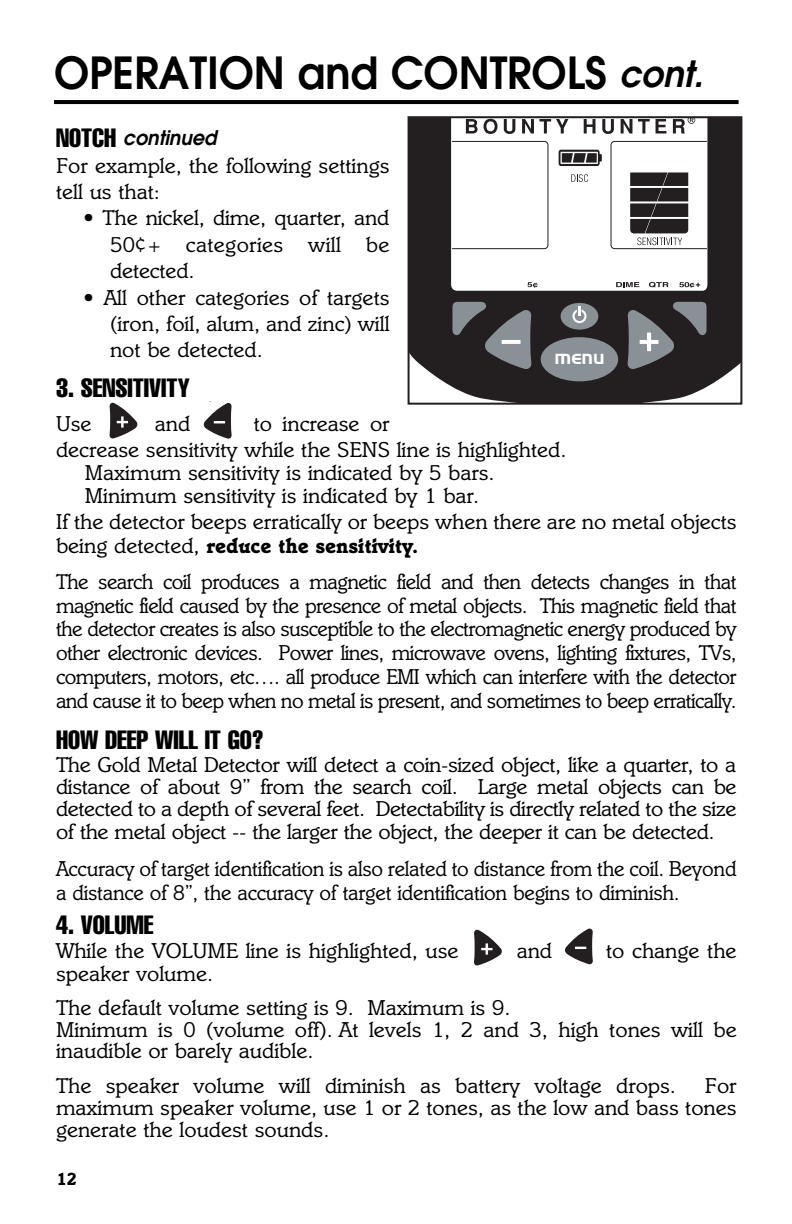
<style>
.page{position:relative;width:792px;height:1224px;background:#fff}
.page>*{position:absolute;margin:0;border:0;box-sizing:border-box;transform-origin:0 0}
.t1{font:44px "Avant Garde Demi";color:#000;scale:.95 1}
.t2{font:extra-condensed 26px "Helvetica";color:#000}
.t3{font:22px/26.4px "Italia";color:#000}
.t4{font:22px/23.8px "Italia";color:#000;text-align:justify;scale:.95 1}
.t5{font:italic 20px "Avant Garde Demi";color:#000;scale:.95 1}
.t6{font:19.8px "Slicker";color:#fff}
.t7{font:700 18px "Italia";color:#000}
.s1{font-style:italic;font-size:36px}
.s2{font-family:"Helvetica";font-style:normal;font-stretch:extra-condensed;font-size:26px}
.s3{font-weight:700}
</style>
<div class="page">
<svg style="left:54px;top:100px;width:684px;height:4px;background:#030303"></svg>
<svg style="left:565px;top:929px;width:27px;height:35px"></svg>
<svg style="left:474px;top:930px;width:27px;height:36px"></svg>
<svg style="left:204px;top:401px;width:28px;height:38px"></svg>
<svg style="left:109px;top:403px;width:28px;height:36px"></svg>
<svg style="left:410px;top:119px;width:329px;height:283px;background:#343031"></svg>
<div style="left:540px;top:337px;width:78px;height:44px;background:#899197;border-radius:50%"></div>
<div style="left:560px;top:303px;width:38px;height:27px;background:#899197;border-radius:50%"></div>
<svg style="left:627px;top:302px;width:79px;height:67px;background:#545659"></svg>
<svg style="left:452px;top:302px;width:79px;height:67px;background:#535558"></svg>
<svg style="left:572px;top:306px;width:14px;height:17px"></svg>
<svg style="left:451px;top:119px;width:256px;height:172px"></svg>
<svg style="left:451px;top:140px;width:98px;height:110px"></svg>
<svg style="left:527px;top:282px;width:10px;height:6px"></svg>
<svg style="left:616px;top:282px;width:23px;height:5px"></svg>
<svg style="left:648px;top:282px;width:20px;height:5px"></svg>
<svg style="left:558px;top:150px;width:43px;height:16px"></svg>
<svg style="left:610px;top:140px;width:97px;height:110px"></svg>
<svg style="left:466px;top:119px;width:11px;height:14px"></svg>
<svg style="left:483px;top:119px;width:14px;height:15px"></svg>
<svg style="left:503px;top:119px;width:12px;height:15px"></svg>
<svg style="left:522px;top:119px;width:46px;height:14px"></svg>
<svg style="left:583px;top:119px;width:12px;height:14px"></svg>
<svg style="left:602px;top:119px;width:11px;height:15px"></svg>
<svg style="left:620px;top:119px;width:29px;height:14px"></svg>
<svg style="left:655px;top:119px;width:11px;height:14px"></svg>
<svg style="left:672px;top:119px;width:23px;height:14px"></svg>
<svg style="left:571px;top:174px;width:17px;height:8px"></svg>
<svg style="left:679px;top:282px;width:21px;height:6px"></svg>
<div style="left:407px;top:116px;width:335px;height:289px;border:2px solid #231f20"></div>
<h1 class="t1" style="left:54px;top:56px;width:691px">OPERATION and CONTROLS <span class="s1">cont.</span></h1>
<p class="t5" style="left:56px;top:130px;width:174px"><span class="s2">N O T C H</span> continued</p>
<p class="t3" style="left:56px;top:155px;width:335px">For example, the following settings tell us that:</p>
<p class="t3" style="left:110px;top:207px;width:281px;text-align:justify;text-indent:-27px">• The nickel, dime, quarter, and 50¢+ categories will be detected.</p>
<p class="t3" style="left:110px;top:286px;width:281px;text-align:justify;text-indent:-27px">• All other categories of targets (iron, foil, alum, and zinc) will not be detected.</p>
<p class="t2" style="left:56px;top:378px;width:135px">3. SENSITIVITY</p>
<p class="t3" style="left:56px;top:412px;width:37px">Use</p>
<p class="t3" style="left:155px;top:412px;width:37px">and</p>
<p class="t6" style="left:554px;top:346px;width:52px">menu</p>
<p class="t3" style="left:56px;top:412px;width:512px;text-indent:198px">to increase or<br>decrease sensitivity while the SENS line is highlighted.</p>
<p class="t3" style="left:85px;top:463px;width:411px;line-height:23.4px">Maximum sensitivity is indicated by 5 bars.<br>Minimum sensitivity is indicated by 1 bar.</p>
<p class="t3" style="left:56px;top:512px;width:682px;line-height:23.8px">If the detector beeps erratically or beeps when there are no metal objects being detected, <span class="s3">reduce the sensitivity.</span></p>
<p class="t4" style="left:56px;top:571px;width:717px">The search coil produces a magnetic field and then detects changes in that magnetic field caused by the presence of metal objects. This magnetic field that the detector creates is also susceptible to the electromagnetic energy produced by other electronic devices. Power lines, microwave ovens, lighting fixtures, TVs, computers, motors, etc…. all produce EMI which can interfere with the detector and cause it to beep when no metal is present, and sometimes to beep erratically.</p>
<p class="t2" style="left:56px;top:731px;width:209px">HOW DEEP WILL IT GO?</p>
<p class="t3" style="left:56px;top:755px;width:681px;line-height:22.4px;text-align:justify">The Gold Metal Detector will detect a coin-sized object, like a quarter, to a distance of about 9” from the search coil. Large metal objects can be detected to a depth of several feet. Detectability is directly related to the size of the metal object -- the larger the object, the deeper it can be detected.</p>
<p class="t4" style="left:56px;top:859px;width:717px">Accuracy of target identification is also related to distance from the coil. Beyond a distance of 8”, the accuracy of target identification begins to diminish.</p>
<p class="t2" style="left:56px;top:915px;width:99px">4. VOLUME</p>
<p class="t3" style="left:56px;top:939px;width:404px">While the VOLUME line is highlighted, use</p>
<p class="t3" style="left:516px;top:939px;width:37px">and</p>
<p class="t3" style="left:606px;top:939px;width:132px">to change the</p>
<p class="t3" style="left:56px;top:959px;width:456px;line-height:33.6px">speaker volume.<br>The default volume setting is 9. Maximum is 9.</p>
<p class="t3" style="left:56px;top:1020px;width:682px;line-height:21.6px">Minimum is 0 (volume off). At levels 1, 2 and 3, high tones will be inaudible or barely audible.</p>
<p class="t3" style="left:56px;top:1075px;width:621px">The speaker volume will diminish as battery voltage drops.</p>
<p class="t3" style="left:56px;top:1077px;width:682px;line-height:21.6px;text-align:justify;text-indent:648px">For maximum speaker volume, use 1 or 2 tones, as the low and bass tones generate the loudest sounds.</p>
<p class="t7" style="left:57px;top:1172px;width:22px">12</p>
</div>
